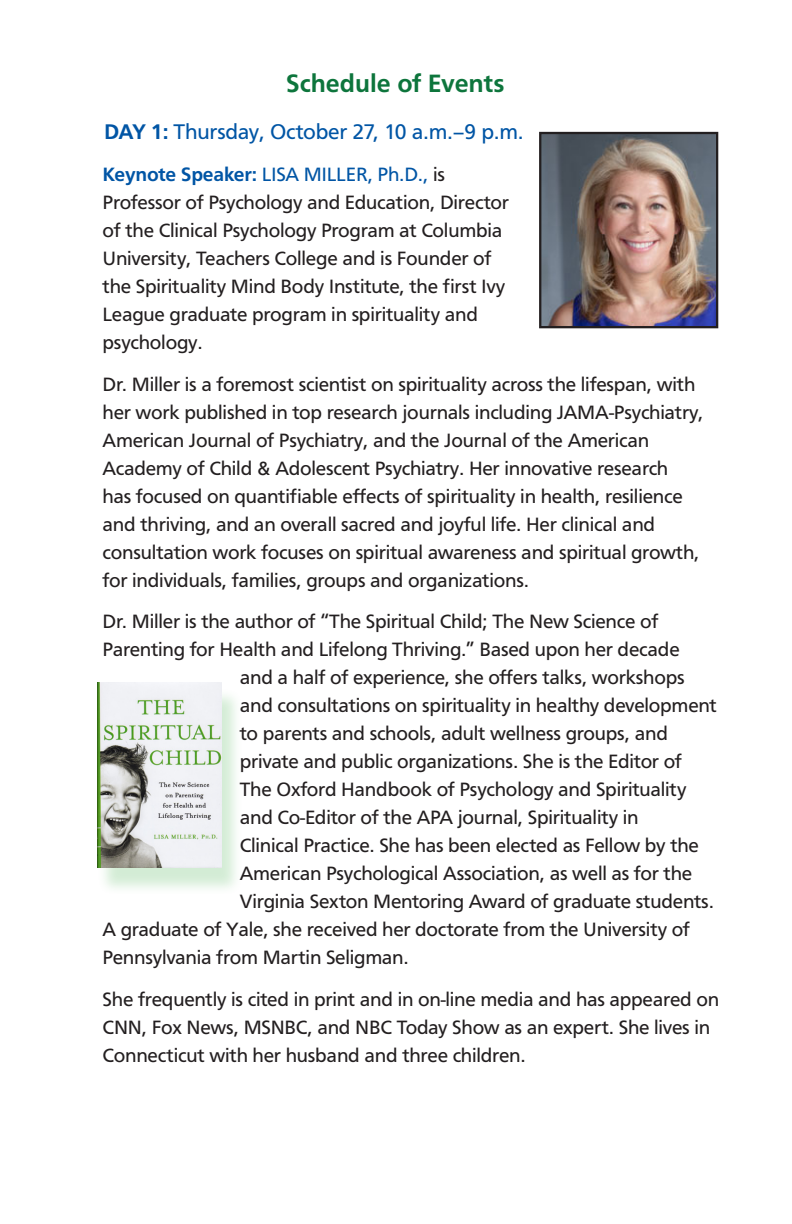
<style>
.page{position:relative;width:792px;height:1224px;background:#fff}
.page>*{position:absolute;margin:0;border:0;box-sizing:border-box;transform-origin:0 0}
.t1{font:700 26px "AHJ Carto Gothic";color:#0d753c}
.t2{font:22px "AHJ Carto Gothic";letter-spacing:-.01em;color:#0155a5}
.t3{font:20px/28px "AHJ Carto Gothic";letter-spacing:-.01em;color:#231f20}
.s1{font-weight:700}
.s2{font-weight:700;color:#0155a5}
.s3{color:#0155a5}
</style>
<div class="page">
<div style="left:97px;top:689px;width:146px;height:207px;background:#40ae49;opacity:.23"></div>
<img style="left:98px;top:683px;width:124px;height:185px">
<img style="left:542px;top:135px;width:173px;height:190px">
<div style="left:539px;top:132px;width:179px;height:196px;border:2px solid #231f20"></div>
<p class="t1" style="left:286px;top:68px;width:220px">Schedule of Events</p>
<p class="t2" style="left:104px;top:120px;width:421px"><span class="s1">DAY 1:</span> Thursday, October 27, 10 a.m.–9 p.m.</p>
<p class="t3" style="left:103px;top:160px;width:408px"><span class="s2">Keynote Speaker:</span> <span class="s3">LISA MILLER, Ph.D.,</span> is Professor of Psychology and Education, Director of the Clinical Psychology Program at Columbia University, Teachers College and is Founder of the Spirituality Mind Body Institute, the first Ivy League graduate program in spirituality and psychology.</p>
<p class="t3" style="left:103px;top:370px;width:602px">Dr. Miller is a foremost scientist on spirituality across the lifespan, with her work published in top research journals including JAMA-Psychiatry, American Journal of Psychiatry, and the Journal of the American Academy of Child &amp; Adolescent Psychiatry. Her innovative research<br>has focused on quantifiable effects of spirituality in health, resilience and thriving, and an overall sacred and joyful life. Her clinical and consultation work focuses on spiritual awareness and spiritual growth, for individuals, families, groups and organizations.</p>
<p class="t3" style="left:103px;top:608px;width:557px">Dr. Miller is the author of “The Spiritual Child; The New Science of</p>
<p class="t3" style="left:103px;top:636px;width:579px">Parenting for Health and Lifelong Thriving.” Based upon her decade</p>
<p class="t3" style="left:240px;top:664px;width:446px">and a half of experience, she offers talks, workshops</p>
<p class="t3" style="left:240px;top:692px;width:479px">and consultations on spirituality in healthy development</p>
<p class="t3" style="left:240px;top:720px;width:430px">to parents and schools, adult wellness groups, and</p>
<p class="t3" style="left:240px;top:748px;width:444px">private and public organizations. She is the Editor of</p>
<p class="t3" style="left:240px;top:776px;width:448px">The Oxford Handbook of Psychology and Spirituality</p>
<p class="t3" style="left:240px;top:804px;width:400px">and Co-Editor of the APA journal, Spirituality in</p>
<p class="t3" style="left:240px;top:832px;width:461px">Clinical Practice. She has been elected as Fellow by the</p>
<p class="t3" style="left:240px;top:860px;width:454px">American Psychological Association, as well as for the</p>
<p class="t3" style="left:240px;top:888px;width:476px">Virginia Sexton Mentoring Award of graduate students.</p>
<p class="t3" style="left:103px;top:916px;width:589px">A graduate of Yale, she received her doctorate from the University of</p>
<p class="t3" style="left:103px;top:944px;width:308px">Pennsylvania from Martin Seligman.</p>
<p class="t3" style="left:103px;top:985px;width:618px">She frequently is cited in print and in on-line media and has appeared on<br>CNN, Fox News, MSNBC, and NBC Today Show as an expert. She lives in<br>Connecticut with her husband and three children.</p>
</div>
